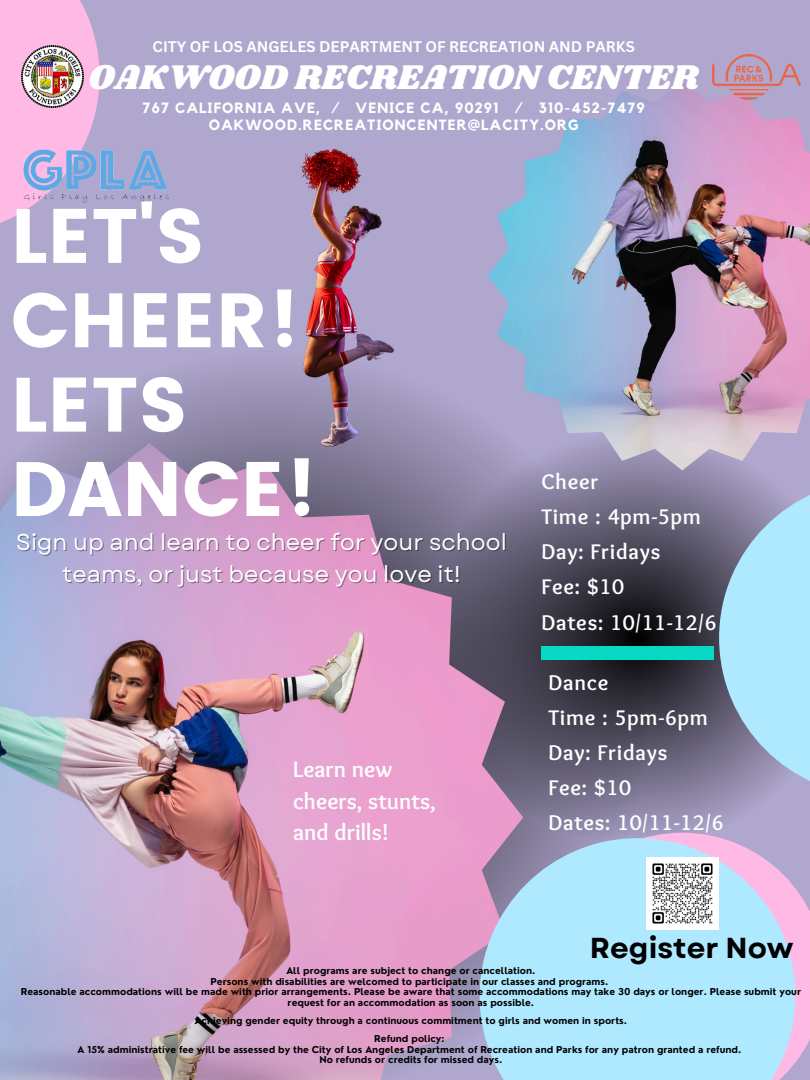
<style>
.page{position:relative;width:810px;height:1080px;background:#b0a7ce}
.page>*{position:absolute;margin:0;border:0;box-sizing:border-box;transform-origin:0 0}
.t1{font:76.81px/84.4px "Poppins";color:#fff}
.t2{font:35.56px "Shrikhand";color:#fff}
.t3{font:700 28.88px "Garet";color:#000}
.t4{font:700 23.06px/31.9px "Sukar";color:#fff}
.t5{font:22.81px "Garet";color:#fff}
.t6{font:700 22px/35.1px "Sukar";letter-spacing:.035em;color:#fff}
.t7{font:700 14.94px "Canva Sans";color:#fff}
.t8{font:700 14.81px/17.6px "Kollektif";letter-spacing:.065em;color:#fff;text-align:center}
.t9{font:700 9.25px/10.8px "Nourd";color:#000;text-align:center}
</style>
<div class="page">
<svg style="left:646px;top:470px;width:113px;height:363px;background:#605c71"></svg>
<svg style="left:54px;top:370px;width:592px;height:468px;background:#676279"></svg>
<img style="left:0;top:443px;width:523px;height:637px">
<img style="left:488px;top:81px;width:322px;height:389px">
<svg style="left:540px;top:833px;width:270px;height:230px;fill:#ffb9e5"></svg>
<svg style="left:480px;top:838px;width:315px;height:242px;background:#b2dcf5"></svg>
<svg style="left:0;top:0;width:100px;height:223px;fill:#ffb9e5"></svg>
<svg style="left:719px;top:480px;width:91px;height:316px;background:#9fc0d9"></svg>
<img style="left:22px;top:46px;width:62px;height:62px">
<img style="left:713px;top:54px;width:87px;height:45px">
<div style="left:541px;top:647px;width:173px;height:13px;background:#07d9c4"></div>
<img style="left:11px;top:145px;width:158px;height:59px">
<img style="left:234px;top:148px;width:243px;height:339px">
<img style="left:646px;top:857px;width:73px;height:73px">
<h1 class="t7" style="left:153px;top:36px;width:484px">CITY OF LOS ANGELES DEPARTMENT OF RECREATION AND PARKS</h1>
<p class="t2" style="left:89px;top:52px;width:612px">OAKWOOD RECREATION CENTER</p>
<p class="t8" style="left:143px;top:100px;width:504px">767 CALIFORNIA AVE, / VENICE CA, 90291 / 310-452-7479<br>OAKWOOD.RECREATIONCENTER@LACITY.ORG</p>
<h6 class="t1" style="left:11px;top:194px;width:308px">LET'S<br>CHEER!<br>LETS<br>DANCE!</h6>
<p class="t5" style="left:16px;top:526px;width:492px">Sign up and learn to cheer for your school</p>
<h2 class="t5" style="left:62px;top:557px;width:400px">teams, or just because you love it!</h2>
<p class="t4" style="left:293px;top:755px;width:144px">Learn new cheers, stunts, and drills!</p>
<p class="t6" style="left:541px;top:466px;width:177px">Cheer<br>Time : 4pm-5pm<br>Day: Fridays<br>Fee: $10<br>Dates: 10/11-12/6</p>
<p class="t6" style="left:548px;top:667px;width:177px">Dance<br>Time : 5pm-6pm<br>Day: Fridays<br>Fee: $10<br>Dates: 10/11-12/6</p>
<h4 class="t3" style="left:590px;top:928px;width:205px">Register Now</h4>
<p class="t9" style="left:286px;top:965px;width:251px">All programs are subject to change or cancellation.</p>
<h4 class="t9" style="left:211px;top:976px;width:399px">Persons with disabilities are welcomed to participate in our classes and programs.</h4>
<p class="t9" style="left:21px;top:986px;width:782px">Reasonable accommodations will be made with prior arrangements. Please be aware that some accommodations may take 30 days or longer. Please submit your request for an accommodation as soon as possible.</p>
<h4 class="t9" style="left:195px;top:1015px;width:434px">Achieving gender equity through a continuous commitment to girls and women in sports.</h4>
<p class="t9" style="left:374px;top:1033px;width:72px">Refund policy:</p>
<h3 class="t9" style="left:78px;top:1044px;width:665px">A 15% administrative fee will be assessed by the City of Los Angeles Department of Recreation and Parks for any patron granted a refund.</h3>
<p class="t9" style="left:319px;top:1054px;width:185px">No refunds or credits for missed days.</p>
</div>
